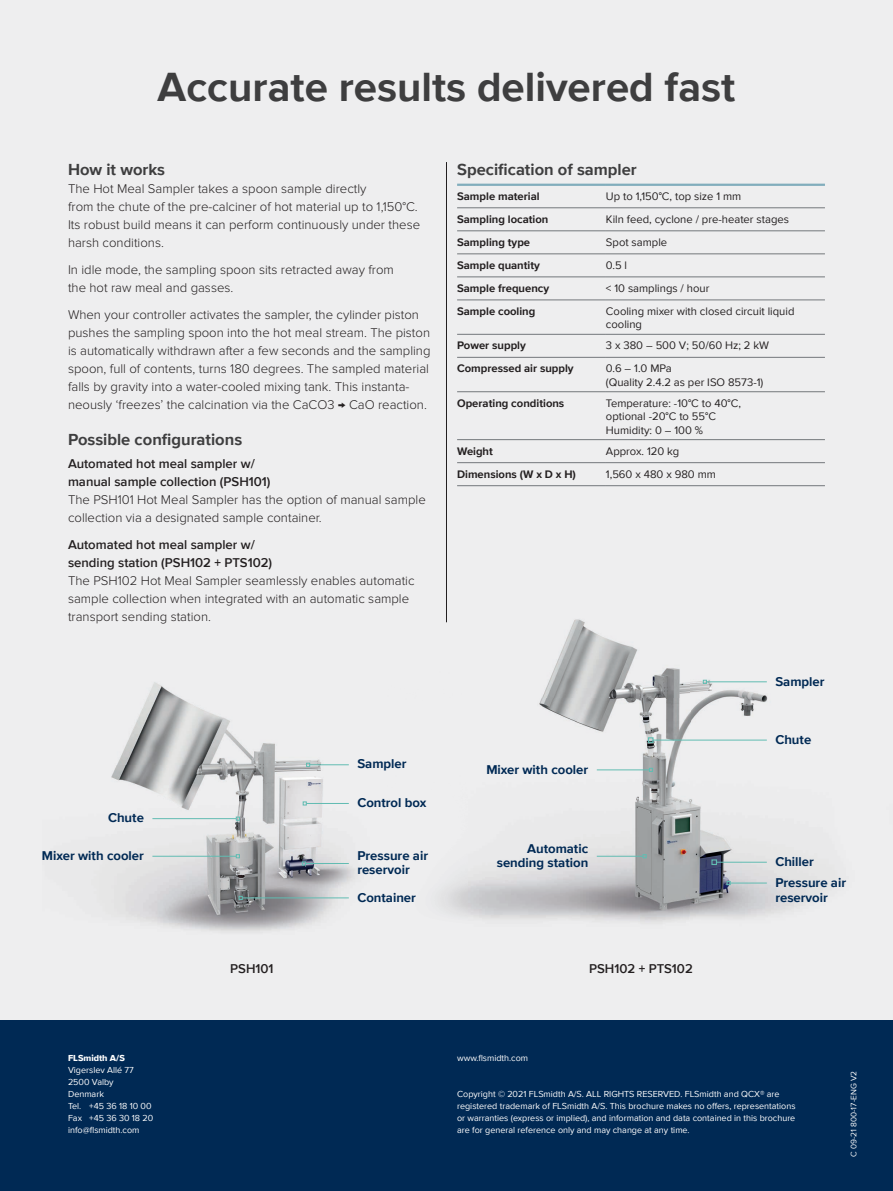
<style>
.page{position:relative;width:893px;height:1191px;background:#eeeeef}
.page>*{position:absolute;margin:0;border:0;box-sizing:border-box;transform-origin:0 0}
.t1{font:700 42px "Proxima Nova";color:#3e3e3f}
.t2{font:700 16.5px "Proxima Nova";color:#3e3e3f}
.t3{font:300 13.2px/18px "Proxima Nova";color:#231f20}
.t4{font:700 13.2px/14.2px "Proxima Nova";color:#002954}
.t5{font:600 13.2px/18px "Proxima Nova";color:#231f20}
.t6{font:11.25px/13.5px "Proxima Nova";color:#231f20}
.t7{font:700 11.25px "Proxima Nova";color:#231f20}
.t8{font:9px/12px "Proxima Nova";color:#fff}
.t9{font:9px "Proxima Nova Extrabld";color:#fff}
.t10{font:8.25px "Proxima Nova";color:#fff}
</style>
<div class="page">
<div style="left:0;top:1020px;width:893px;height:171px;background:#002954"></div>
<img style="left:111px;top:682px;width:238px;height:177px">
<img style="left:114px;top:859px;width:242px;height:72px">
<img style="left:446px;top:619px;width:244px;height:79px">
<img style="left:690px;top:679px;width:136px;height:240px">
<img style="left:468px;top:698px;width:222px;height:224px">
<img style="left:440px;top:671px;width:28px;height:245px">
<hr style="left:152px;top:818px;width:84px;height:1px;background:#61bcb2">
<svg style="left:236px;top:816px;width:4px;height:4px"></svg>
<hr style="left:152px;top:856px;width:84px;height:1px;background:#61bcb2">
<svg style="left:236px;top:854px;width:4px;height:4px"></svg>
<hr style="left:597px;top:856px;width:46px;height:1px;background:#61bcb2">
<svg style="left:643px;top:854px;width:4px;height:4px"></svg>
<hr style="left:597px;top:769px;width:52px;height:1px;background:#61bcb2">
<svg style="left:649px;top:768px;width:4px;height:4px"></svg>
<hr style="left:242px;top:897px;width:107px;height:1px;background:#61bcb2">
<svg style="left:239px;top:896px;width:4px;height:4px"></svg>
<hr style="left:306px;top:803px;width:43px;height:1px;background:#61bcb2">
<svg style="left:303px;top:801px;width:4px;height:4px"></svg>
<hr style="left:310px;top:764px;width:39px;height:1px;background:#61bcb2">
<svg style="left:306px;top:763px;width:4px;height:3px"></svg>
<hr style="left:706px;top:681px;width:61px;height:1px;background:#61bcb2">
<svg style="left:703px;top:680px;width:4px;height:4px"></svg>
<hr style="left:716px;top:862px;width:51px;height:1px;background:#61bcb2">
<svg style="left:711px;top:859px;width:6px;height:6px"></svg>
<hr style="left:730px;top:882px;width:37px;height:1px;background:#61bcb2">
<svg style="left:727px;top:881px;width:4px;height:4px"></svg>
<hr style="left:653px;top:739px;width:114px;height:1px;background:#61bcb2">
<svg style="left:648px;top:737px;width:6px;height:6px"></svg>
<hr style="left:305px;top:863px;width:44px;height:1px;background:#61bcb2">
<svg style="left:302px;top:861px;width:4px;height:4px"></svg>
<hr style="left:446px;top:162px;width:1px;height:460px;background:#231f20">
<hr style="left:457px;top:184px;width:149px;height:2px;background:#81adbc">
<hr style="left:606px;top:184px;width:219px;height:2px;background:#81adbc">
<hr style="left:457px;top:207px;width:149px;height:1px;background:#73777b">
<hr style="left:606px;top:207px;width:219px;height:1px;background:#73777b">
<hr style="left:457px;top:230px;width:149px;height:1px;background:#73777b">
<hr style="left:606px;top:230px;width:219px;height:1px;background:#73777b">
<hr style="left:457px;top:253px;width:149px;height:1px;background:#73777b">
<hr style="left:606px;top:253px;width:219px;height:1px;background:#73777b">
<hr style="left:457px;top:277px;width:149px;height:1px;background:#73777b">
<hr style="left:606px;top:277px;width:219px;height:1px;background:#73777b">
<hr style="left:457px;top:300px;width:149px;height:1px;background:#73777b">
<hr style="left:606px;top:300px;width:219px;height:1px;background:#73777b">
<hr style="left:457px;top:334px;width:149px;height:1px;background:#73777b">
<hr style="left:606px;top:334px;width:219px;height:1px;background:#73777b">
<hr style="left:457px;top:357px;width:149px;height:1px;background:#73777b">
<hr style="left:606px;top:357px;width:219px;height:1px;background:#73777b">
<hr style="left:457px;top:391px;width:149px;height:1px;background:#73777b">
<hr style="left:606px;top:391px;width:219px;height:1px;background:#73777b">
<hr style="left:457px;top:439px;width:149px;height:1px;background:#73777b">
<hr style="left:606px;top:439px;width:219px;height:1px;background:#73777b">
<hr style="left:457px;top:462px;width:149px;height:1px;background:#73777b">
<hr style="left:606px;top:462px;width:219px;height:1px;background:#73777b">
<hr style="left:457px;top:485px;width:149px;height:1px;background:#73777b">
<hr style="left:606px;top:485px;width:219px;height:1px;background:#73777b">
<h1 class="t1" style="left:158px;top:56px;width:579px">Accurate results delivered fast</h1>
<p class="t2" style="left:68px;top:157px;width:99px">How it works</p>
<p class="t3" style="left:68px;top:180px;width:354px">The Hot Meal Sampler takes a spoon sample directly<br>from the chute of the pre-calciner of hot material up to 1,150°C.<br>Its robust build means it can perform continuously under these harsh conditions.</p>
<p class="t3" style="left:68px;top:261px;width:327px">In idle mode, the sampling spoon sits retracted away from the hot raw meal and gasses.</p>
<p class="t3" style="left:68px;top:306px;width:364px">When your controller activates the sampler, the cylinder piston pushes the sampling spoon into the hot meal stream. The piston is automatically withdrawn after a few seconds and the sampling spoon, full of contents, turns 180 degrees. The sampled material falls by gravity into a water-cooled mixing tank. This instanta&shy;neously ‘freezes’ the calcination via the CaCO3 → CaO reaction.</p>
<p class="t2" style="left:68px;top:427px;width:176px">Possible configurations</p>
<p class="t5" style="left:68px;top:454px;width:204px">Automated hot meal sampler w/ manual sample collection (PSH101)</p>
<p class="t3" style="left:68px;top:491px;width:359px">The PSH101 Hot Meal Sampler has the option of manual sample collection via a designated sample container.</p>
<p class="t5" style="left:68px;top:535px;width:206px">Automated hot meal sampler w/ sending station (PSH102 + PTS102)</p>
<p class="t3" style="left:68px;top:572px;width:348px">The PSH102 Hot Meal Sampler seamlessly enables automatic sample collection when integrated with an automatic sample transport sending station.</p>
<p class="t4" style="left:357px;top:756px;width:51px">Sampler</p>
<p class="t4" style="left:357px;top:795px;width:71px">Control box</p>
<p class="t2" style="left:457px;top:157px;width:181px">Specification of sampler</p>
<p class="t7" style="left:457px;top:187px;width:84px">Sample material</p>
<p class="t6" style="left:606px;top:189px;width:137px">Up to 1,150°C, top size 1 mm</p>
<p class="t7" style="left:457px;top:210px;width:93px">Sampling location</p>
<p class="t6" style="left:606px;top:212px;width:185px">Kiln feed, cyclone / pre-heater stages</p>
<p class="t7" style="left:457px;top:233px;width:75px">Sampling type</p>
<p class="t6" style="left:606px;top:235px;width:63px">Spot sample</p>
<p class="t7" style="left:457px;top:257px;width:84px">Sample quantity</p>
<p class="t6" style="left:606px;top:258px;width:23px">0.5 l</p>
<p class="t7" style="left:457px;top:280px;width:94px">Sample frequency</p>
<p class="t6" style="left:606px;top:281px;width:105px">&lt; 10 samplings / hour</p>
<p class="t7" style="left:457px;top:303px;width:80px">Sample cooling</p>
<p class="t6" style="left:606px;top:304px;width:190px">Cooling mixer with closed circuit liquid cooling</p>
<p class="t7" style="left:457px;top:337px;width:70px">Power supply</p>
<p class="t6" style="left:606px;top:338px;width:164px">3 x 380 – 500 V; 50/60 Hz; 2 kW</p>
<p class="t7" style="left:457px;top:360px;width:118px">Compressed air supply</p>
<p class="t6" style="left:606px;top:361px;width:159px">0.6 – 1.0 MPa<br>(Quality 2.4.2 as per ISO 8573-1)</p>
<p class="t7" style="left:457px;top:394px;width:109px">Operating conditions</p>
<p class="t6" style="left:606px;top:395px;width:137px">Temperature: -10°C to 40°C, optional -20°C to 55°C<br>Humidity: 0 – 100 %</p>
<p class="t7" style="left:457px;top:442px;width:37px">Weight</p>
<p class="t6" style="left:606px;top:443px;width:75px">Approx. 120 kg</p>
<p class="t7" style="left:457px;top:465px;width:120px">Dimensions (W x D x H)</p>
<p class="t6" style="left:606px;top:466px;width:111px">1,560 x 480 x 980 mm</p>
<p class="t4" style="left:775px;top:673px;width:51px">Sampler</p>
<p class="t4" style="left:486px;top:761px;width:103px">Mixer with cooler</p>
<p class="t4" style="left:775px;top:732px;width:37px">Chute</p>
<p class="t4" style="left:108px;top:810px;width:37px">Chute</p>
<p class="t4" style="left:42px;top:848px;width:103px">Mixer with cooler</p>
<p class="t4" style="left:497px;top:841px;width:93px;text-align:right">Automatic sending station</p>
<p class="t4" style="left:357px;top:848px;width:72px">Pressure air reservoir</p>
<p class="t4" style="left:357px;top:889px;width:60px">Container</p>
<p class="t5" style="left:230px;top:959px;width:45px">PSH101</p>
<p class="t5" style="left:589px;top:959px;width:105px">PSH102 + PTS102</p>
<p class="t4" style="left:775px;top:850px;width:72px;line-height:21.3px">Chiller<br>Pressure air</p>
<p class="t4" style="left:775px;top:889px;width:54px">reservoir</p>
<p class="t9" style="left:68px;top:1051px;width:58px">FLSmidth A/S</p>
<p class="t8" style="left:68px;top:1063px;width:87px">Vigerslev Allé 77<br>2500 Valby<br>Denmark<br>Tel. +45 36 18 10 00<br>Fax +45 36 30 18 20 info@flsmidth.com</p>
<p class="t8" style="left:457px;top:1051px;width:73px">www.flsmidth.com</p>
<p class="t8" style="left:457px;top:1087px;width:340px">Copyright © 2021 FLSmidth A/S. ALL RIGHTS RESERVED. FLSmidth and QCX® are registered trademark of FLSmidth A/S. This brochure makes no offers, representations or warranties (express or implied), and information and data contained in this brochure are for general reference only and may change at any time.</p>
<p class="t10" style="left:847px;top:1156px;width:87px;rotate:-90deg">C 09-21 800-17-ENG V2</p>
</div>
